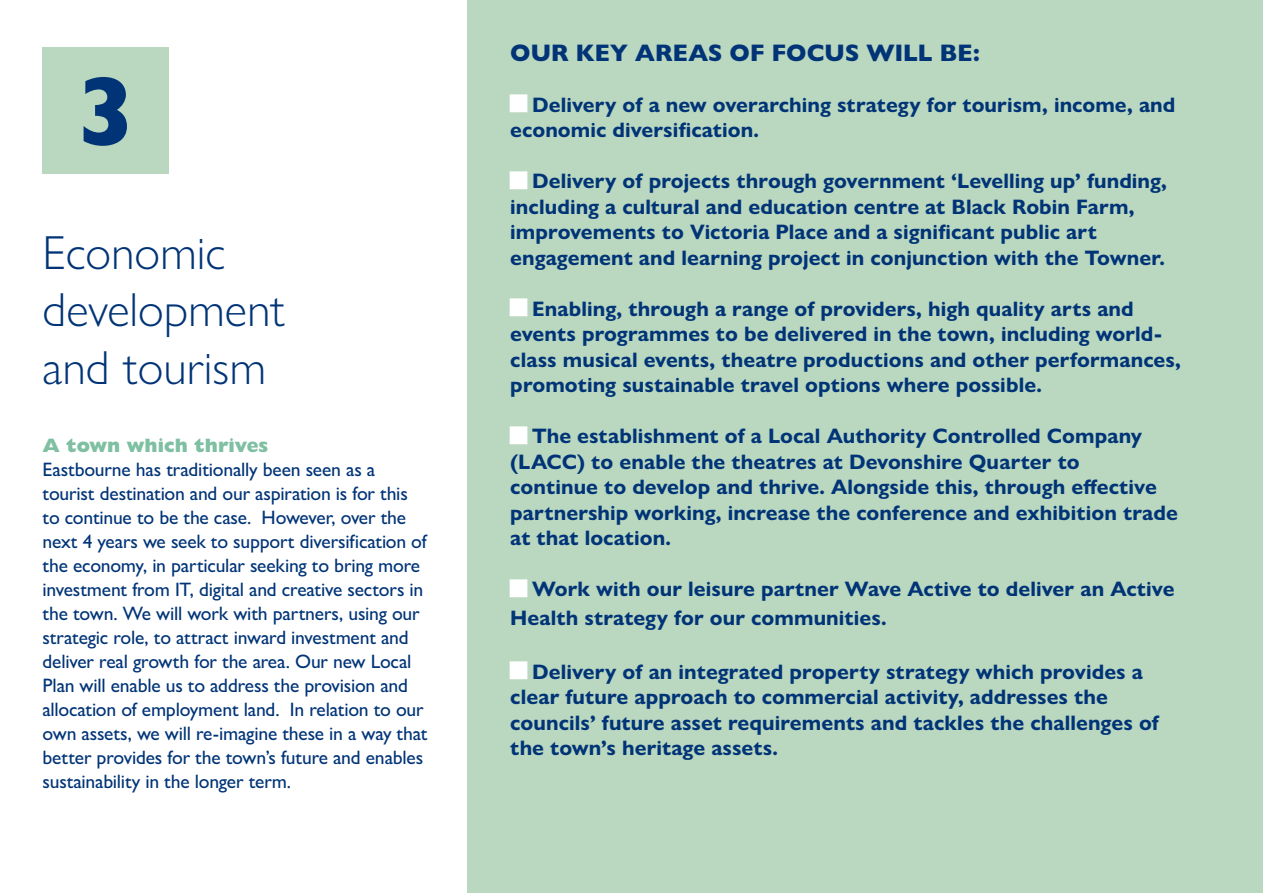
<style>
.page{position:relative;width:1263px;height:893px;background:#fff}
.page>*{position:absolute;margin:0;border:0;box-sizing:border-box;transform-origin:0 0}
.t1{font:800 98.4px "Gill Sans Nova";color:#003477}
.t2{font:300 48px/57.6px "Gill Sans Nova";color:#003477}
.t3{font:800 24px "Gill Sans Nova";letter-spacing:.005em;color:#003477}
.t4{font:700 21px/25.5px "Gill Sans Nova";letter-spacing:.005em;color:#003477}
.t5{font:500 19.5px/24px "Gill Sans Nova";letter-spacing:-.01em;color:#003477}
.t6{font:800 19.5px "Gill Sans Nova";color:#7fc0a2}
</style>
<div class="page">
<div style="left:468px;top:0;width:795px;height:893px;background:#bad7bf"></div>
<div style="left:43px;top:47px;width:126px;height:126px;background:#bad7bf"></div>
<h1 class="t1" style="left:76px;top:50px;width:60px">3</h1>
<h2 class="t2" style="left:43px;top:223px;width:244px">Economic development and tourism</h2>
<p class="t6" style="left:43px;top:433px;width:227px">A town which thrives</p>
<p class="t5" style="left:43px;top:457px;width:387px">Eastbourne has traditionally been seen as a tourist destination and our aspiration is for this to continue to be the case. However, over the next 4 years we seek to support diversification of the economy, in particular seeking to bring more investment from IT, digital and creative sectors in the town. We will work with partners, using our strategic role, to attract inward investment and deliver real growth for the area. Our new Local Plan will enable us to address the provision and allocation of employment land. In relation to our own assets, we will re-imagine these in a way that better provides for the town’s future and enables sustainability in the longer term.</p>
<p class="t3" style="left:510px;top:37px;width:471px">OUR KEY AREAS OF FOCUS WILL BE:</p>
<p class="t4" style="left:510px;top:92px;width:667px;text-indent:22px">Delivery of a new overarching strategy for tourism, income, and economic diversification.</p>
<p class="t4" style="left:510px;top:168px;width:658px;text-indent:22px">Delivery of projects through government ‘Levelling up’ funding, including a cultural and education centre at Black Robin Farm, improvements to Victoria Place and a significant public art engagement and learning project in conjunction with the Towner.</p>
<p class="t4" style="left:510px;top:296px;width:672px;text-indent:22px">Enabling, through a range of providers, high quality arts and events programmes to be delivered in the town, including world&shy;class musical events, theatre productions and other performances, promoting sustainable travel options where possible.</p>
<p class="t4" style="left:510px;top:423px;width:669px;text-indent:22px">The establishment of a Local Authority Controlled Company (LACC) to enable the theatres at Devonshire Quarter to<br>continue to develop and thrive. Alongside this, through effective partnership working, increase the conference and exhibition trade at that location.</p>
<p class="t4" style="left:510px;top:575px;width:666px;line-height:28.5px;text-indent:22px">Work with our leisure partner Wave Active to deliver an Active<br>Health strategy for our communities.</p>
<p class="t4" style="left:510px;top:659px;width:650px;text-indent:22px">Delivery of an integrated property strategy which provides a clear future approach to commercial activity, addresses the councils’ future asset requirements and tackles the challenges of the town’s heritage assets.</p>
</div>
